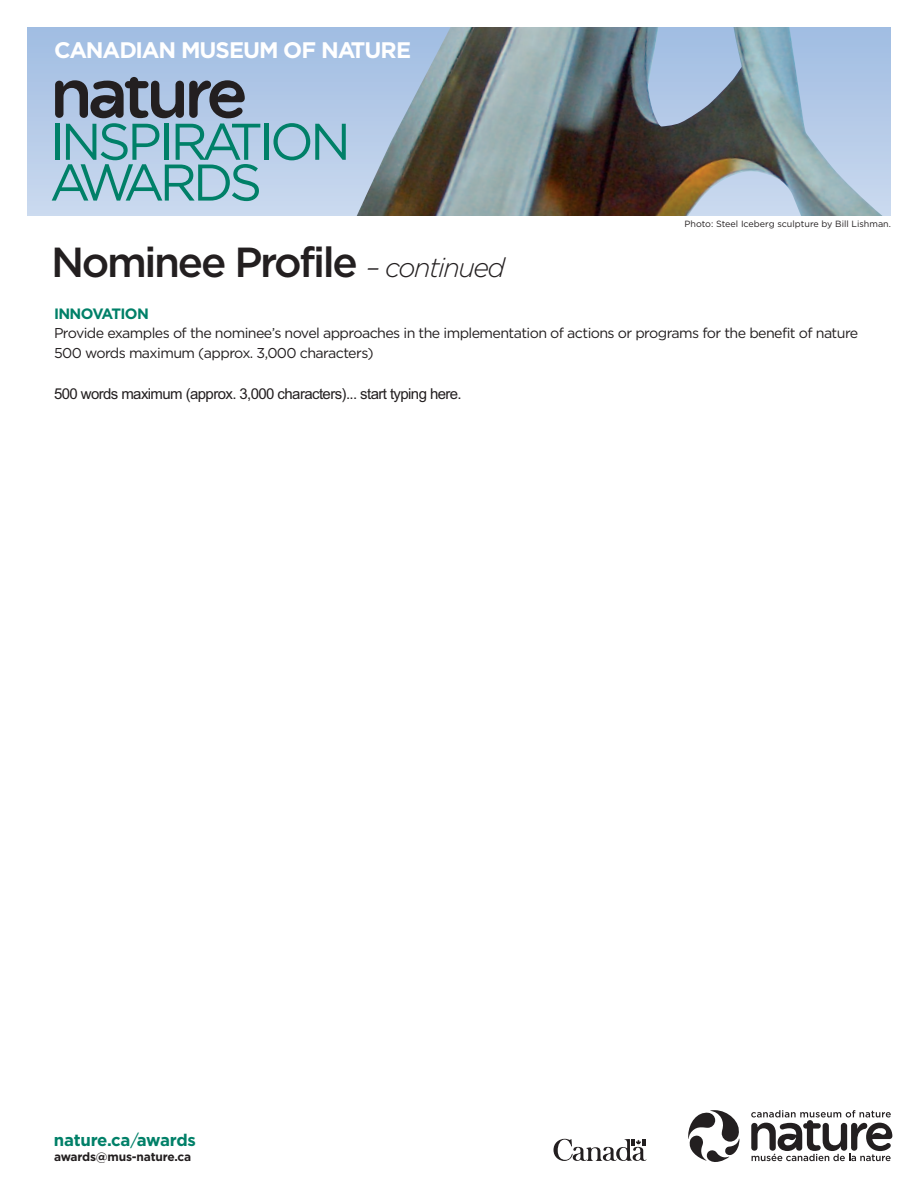
<style>
.page{position:relative;width:918px;height:1188px;background:#fff}
.page>*{position:absolute;margin:0;border:0;box-sizing:border-box;transform-origin:0 0}
.t1{font:500 42px "Gotham";letter-spacing:-.055em;color:#231f20}
.t2{font:700 22.5px "Gotham";letter-spacing:-.045em;color:#fff}
.t3{font:700 16.8px "Gotham";letter-spacing:-.015em;color:#008068}
.t4{font:15px "Arial";letter-spacing:-.04em;color:#231f20}
.t5{font:700 15px "Gotham";letter-spacing:-.04em;color:#008068}
.t6{font:14.25px/19.5px "Gotham";letter-spacing:-.04em;color:#231f20}
.t7{font:700 12px "Gotham";letter-spacing:-.015em;color:#231f20}
.t8{font:9px "Gotham";color:#231f20}
.s1{font-weight:300;font-style:italic;font-size:27px}
.s2{font-weight:400}
</style>
<div class="page">
<div style="left:27px;top:27px;width:864px;height:189px;background:linear-gradient(to bottom,#a0bce2,#cad9ef)"></div>
<hr style="left:265px;top:124px;width:4px;height:36px;background:#008068">
<svg style="left:273px;top:123px;width:73px;height:37px;background:#7fb5c0"></svg>
<svg style="left:52px;top:77px;width:208px;height:124px;background:#7fa4b2"></svg>
<img style="left:357px;top:27px;width:526px;height:189px">
<svg style="left:688px;top:1110px;width:52px;height:52px"></svg>
<svg style="left:751px;top:1110px;width:141px;height:51px"></svg>
<svg style="left:554px;top:1139px;width:92px;height:22px"></svg>
<h2 class="t2" style="left:54px;top:42px;width:359px">CANADIAN MUSEUM OF NATURE</h2>
<h1 class="t1" style="left:51px;top:247px;width:456px">Nominee Profile <span class="s1">– continued</span></h1>
<p class="t8" style="left:684px;top:221px;width:208px">Photo: Steel Iceberg sculpture by Bill Lishman.</p>
<p class="t5" style="left:54px;top:308px;width:96px">INNOVATION</p>
<p class="t6" style="left:54px;top:325px;width:806px">Provide examples of the nominee’s novel approaches in the implementation of actions or programs for the benefit of nature<br>500 words maximum (approx. 3,000 characters)</p>
<p class="t4" style="left:54px;top:385px;width:409px">500 words maximum (approx. 3,000 characters)... start typing here.</p>
<p class="t3" style="left:54px;top:1134px;width:143px">nature.ca<span class="s2">/</span>awards</p>
<p class="t7" style="left:54px;top:1153px;width:139px">awards@mus-nature.ca</p>
</div>
